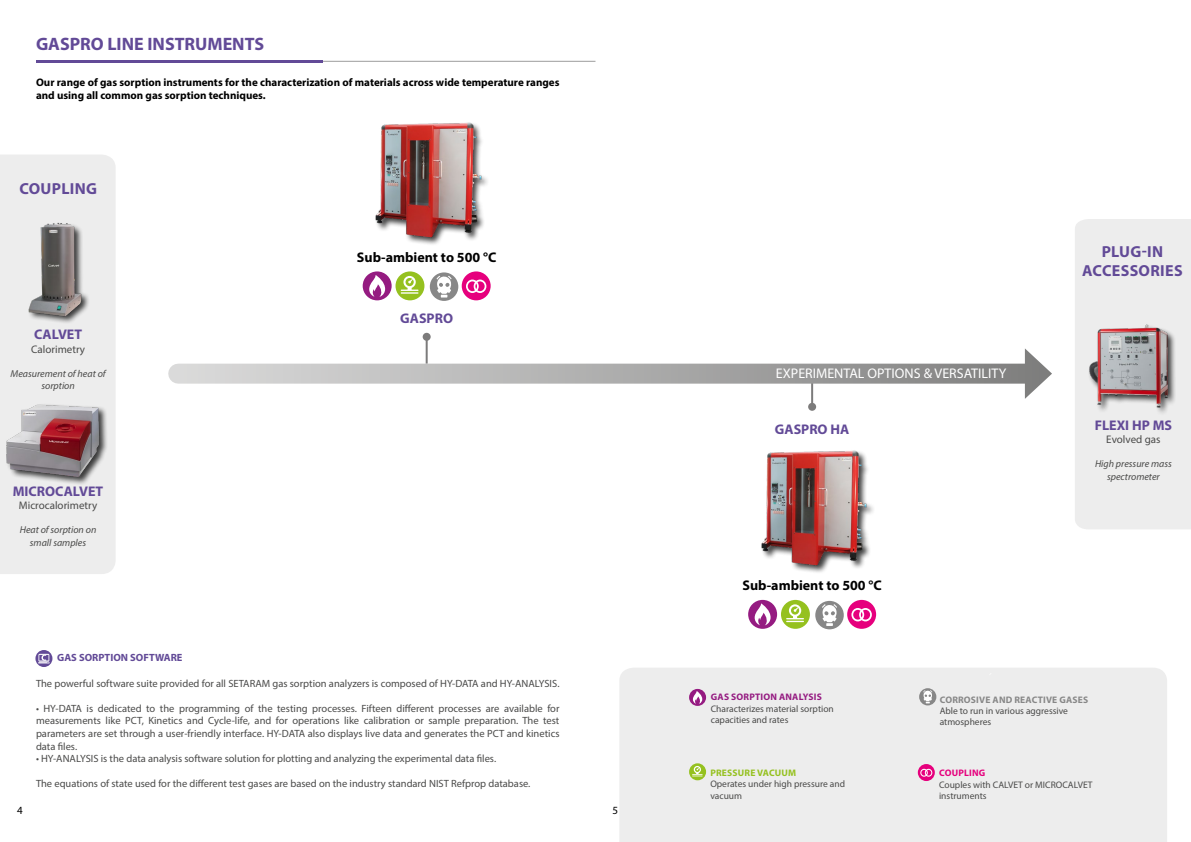
<style>
.page{position:relative;width:1191px;height:842px;background:#fff}
.page>*{position:absolute;margin:0;border:0;box-sizing:border-box;transform-origin:0 0}
.t1{font:700 18px "Myriad Pro";color:#624a97}
.t2{font:700 16px/19.2px "Myriad Pro";letter-spacing:.02em;color:#624a97;text-align:center}
.t3{font:700 14px "Myriad Pro";color:#624a97}
.t4{font:700 14px "Myriad Pro";color:#000}
.t5{font:14px "Myriad Pro";color:#fff}
.t6{font:700 11px/13.2px "Myriad Pro";color:#000}
.t7{font:11px "Myriad Pro";color:#4a4a49}
.t8{font:11px "Myriad Pro";color:#000}
.t9{font:10.5px/12.6px "Myriad Pro";color:#4a4a49;text-align:justify}
.t10{font:700 10.5px "Myriad Pro";color:#624a97}
.t11{font:italic 10px/12.6px "Myriad Pro";color:#4a4a49;text-align:center}
.t12{font:9.5px/11.4px "Myriad Pro";color:#4a4a49}
.t13{font:700 9.5px "Myriad Pro";letter-spacing:.02em;color:#878787}
.t14{font:700 9.5px "Myriad Pro";letter-spacing:.02em;color:#951b81}
.t15{font:700 9.5px "Myriad Pro";letter-spacing:.02em;color:#95c11f}
.t16{font:700 9.5px "Myriad Pro";letter-spacing:.02em;color:#e6007d}
</style>
<div class="page">
<hr style="left:36px;top:61px;width:559px;height:1px;background:#9d9d9c">
<hr style="left:36px;top:60px;width:287px;height:2px;background:#624a97">
<div style="left:375px;top:121px;width:115px;height:125px;background:#000;opacity:.75"></div>
<img style="left:375px;top:121px;width:110px;height:119px">
<hr style="left:426px;top:337px;width:2px;height:27px;background:#7c7b7b">
<div style="left:423px;top:333px;width:8px;height:8px;background:#7c7b7b;border-radius:50%"></div>
<hr style="left:811px;top:380px;width:2px;height:27px;background:#7c7b7b">
<div style="left:808px;top:403px;width:8px;height:8px;background:#7c7b7b;border-radius:50%"></div>
<svg style="left:35px;top:650px;width:17px;height:17px"></svg>
<svg style="left:38px;top:654px;width:12px;height:9px"></svg>
<div style="left:178px;top:364px;width:856px;height:20px;background:linear-gradient(to right,#dbdbdb,#80807f)"></div>
<svg style="left:1025px;top:348px;width:27px;height:51px"></svg>
<div style="left:1075px;top:219px;width:116px;height:310px;background:#ededed"></div>
<div style="left:0;top:155px;width:116px;height:419px;background:#ededed"></div>
<div style="left:27px;top:222px;width:63px;height:102px;background:#000;opacity:.75"></div>
<img style="left:1px;top:223px;width:115px;height:96px">
<div style="left:6px;top:403px;width:102px;height:83px;background:#000;opacity:.75"></div>
<img style="left:3px;top:402px;width:97px;height:80px">
<div style="left:619px;top:668px;width:548px;height:174px;background:#ededed"></div>
<svg style="left:689px;top:689px;width:17px;height:17px"></svg>
<svg style="left:693px;top:691px;width:9px;height:13px"></svg>
<svg style="left:689px;top:763px;width:17px;height:17px"></svg>
<svg style="left:692px;top:766px;width:10px;height:10px"></svg>
<svg style="left:917px;top:764px;width:17px;height:17px"></svg>
<svg style="left:920px;top:769px;width:12px;height:8px"></svg>
<div style="left:919px;top:688px;width:17px;height:17px;background:#878787;border-radius:50%"></div>
<svg style="left:923px;top:690px;width:9px;height:13px"></svg>
<div style="left:1087px;top:323px;width:89px;height:93px;background:#ededed"></div>
<img style="left:1087px;top:319px;width:91px;height:93px">
<div style="left:363px;top:271px;width:28px;height:29px;background:#951b81;border-radius:50%"></div>
<svg style="left:369px;top:275px;width:16px;height:22px"></svg>
<div style="left:395px;top:271px;width:29px;height:29px;background:#95c11f;border-radius:50%"></div>
<svg style="left:401px;top:276px;width:17px;height:18px"></svg>
<div style="left:462px;top:271px;width:28px;height:29px;background:#e6007d;border-radius:50%"></div>
<svg style="left:466px;top:280px;width:20px;height:13px"></svg>
<div style="left:430px;top:272px;width:28px;height:29px;background:#878787;border-radius:50%"></div>
<svg style="left:436px;top:276px;width:16px;height:21px"></svg>
<div style="left:760px;top:450px;width:115px;height:124px;background:#000;opacity:.75"></div>
<img style="left:760px;top:450px;width:111px;height:119px">
<div style="left:748px;top:600px;width:29px;height:29px;background:#951b81;border-radius:50%"></div>
<svg style="left:754px;top:603px;width:16px;height:22px"></svg>
<svg style="left:781px;top:600px;width:29px;height:29px"></svg>
<svg style="left:786px;top:604px;width:18px;height:18px"></svg>
<div style="left:847px;top:600px;width:29px;height:29px;background:#e6007d;border-radius:50%"></div>
<svg style="left:851px;top:608px;width:21px;height:13px"></svg>
<div style="left:815px;top:601px;width:28px;height:28px;background:#878787;border-radius:50%"></div>
<svg style="left:822px;top:604px;width:15px;height:22px"></svg>
<h1 class="t1" style="left:36px;top:32px;width:230px">GASPRO LINE INSTRUMENTS</h1>
<p class="t6" style="left:36px;top:75px;width:525px">Our range of gas sorption instruments for the characterization of materials across wide temperature ranges and using all common gas sorption techniques.</p>
<h2 class="t2" style="left:19px;top:178px;width:79px">COUPLING</h2>
<h3 class="t3" style="left:34px;top:325px;width:50px">CALVET</h3>
<p class="t7" style="left:31px;top:342px;width:55px">Calorimetry</p>
<p class="t11" style="left:11px;top:367px;width:97px">Measurement of heat of sorption</p>
<h3 class="t3" style="left:13px;top:482px;width:92px">MICROCALVET</h3>
<p class="t7" style="left:19px;top:499px;width:80px">Microcalorimetry</p>
<p class="t11" style="left:20px;top:523px;width:78px">Heat of sorption on small samples</p>
<h3 class="t4" style="left:357px;top:248px;width:141px">Sub-ambient to 500 °C</h3>
<h3 class="t3" style="left:400px;top:309px;width:54px">GASPRO</h3>
<p class="t10" style="left:57px;top:651px;width:127px">GAS SORPTION SOFTWARE</p>
<p class="t9" style="left:36px;top:676px;width:525px">The powerful software suite provided for all SETARAM gas sorption analyzers is composed of HY-DATA and HY-ANALYSIS.</p>
<p class="t9" style="left:36px;top:702px;width:525px">• HY-DATA is dedicated to the programming of the testing processes. Fifteen different processes are available for measurements like PCT, Kinetics and Cycle-life, and for operations like calibration or sample preparation. The test parameters are set through a user-friendly interface. HY-DATA also displays live data and generates the PCT and kinetics data files.</p>
<p class="t9" style="left:36px;top:752px;width:461px">• HY-ANALYSIS is the data analysis software solution for plotting and analyzing the experimental data files.</p>
<p class="t9" style="left:36px;top:777px;width:496px">The equations of state used for the different test gases are based on the industry standard NIST Refprop database.</p>
<p class="t8" style="left:17px;top:804px;width:7px">4</p>
<p class="t8" style="left:612px;top:804px;width:7px">5</p>
<h3 class="t5" style="left:776px;top:365px;width:232px">EXPERIMENTAL OPTIONS &amp; VERSATILITY</h3>
<h2 class="t2" style="left:1082px;top:241px;width:102px">PLUG-IN<br>ACCESSORIES</h2>
<h3 class="t3" style="left:775px;top:420px;width:76px">GASPRO HA</h3>
<h3 class="t3" style="left:1094px;top:416px;width:79px">FLEXI HP MS</h3>
<p class="t7" style="left:1106px;top:433px;width:56px">Evolved gas</p>
<p class="t11" style="left:1095px;top:457px;width:78px">High pressure mass spectrometer</p>
<h3 class="t4" style="left:742px;top:576px;width:141px">Sub-ambient to 500 °C</h3>
<p class="t14" style="left:711px;top:691px;width:112px">GAS SORPTION ANALYSIS</p>
<p class="t12" style="left:711px;top:702px;width:125px">Characterizes material sorption capacities and rates</p>
<p class="t15" style="left:710px;top:766px;width:87px">PRESSURE VACUUM</p>
<p class="t12" style="left:710px;top:778px;width:136px">Operates under high pressure and vacuum</p>
<p class="t13" style="left:939px;top:693px;width:150px">CORROSIVE AND REACTIVE GASES</p>
<p class="t12" style="left:939px;top:705px;width:130px">Able to run in various aggressive atmospheres</p>
<p class="t16" style="left:939px;top:767px;width:48px">COUPLING</p>
<p class="t12" style="left:939px;top:778px;width:155px">Couples with CALVET or MICROCALVET instruments</p>
</div>
